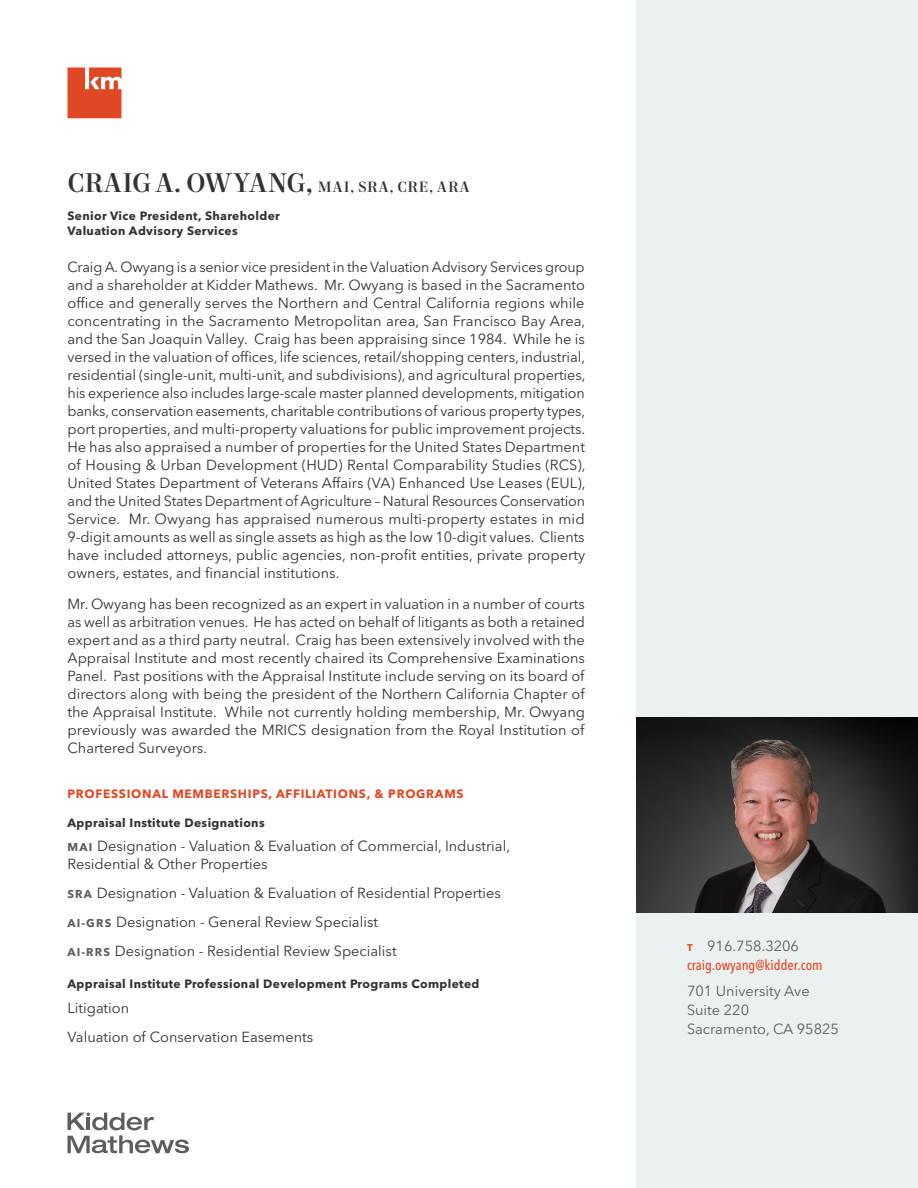
<style>
.page{position:relative;width:918px;height:1188px;background:#fff}
.page>*{position:absolute;margin:0;border:0;box-sizing:border-box;transform-origin:0 0}
.Resume_-_All_Caps_He{font:500 15px "Mort Modern 09";letter-spacing:.06em;color:#313234}
.Body_Copy_-_Charcoal{font:14.55px/18px "Avenir Next LT Pro";color:#313234;text-align:justify}
.Proposal_-_Bullets{font:14.55px/18px "Avenir Next LT Pro";color:#313234}
.Resume_-_Contact_Inf{font:14.55px/19px "Avenir Next LT Pro";color:#5e5d5d}
.Resume_-_Contact_Inf-2{font:500 condensed 14.25px "Avenir Next LT Pro";color:#e04825}
.Subhead_-_Level_2{font:700 12px/15px "Avenir Next LT Pro";letter-spacing:.03em;color:#313234}
.Subhead_-_Level_1{font:700 12px "Avenir Next LT Pro";letter-spacing:.06em;color:#e04825}
.s1{font-size:27px}
.s2{font-weight:700;font-size:11.25px;color:#5e5d5d}
.s3{font-weight:700;font-size:9.75px;color:#e04825}
</style>
<div class="page">
<div style="left:636px;top:0;width:282px;height:1188px;background:#ebf0f1"></div>
<img style="left:636px;top:718px;width:282px;height:195px">
<img style="left:648px;top:728px;width:267px;height:185px">
<svg style="left:67px;top:67px;width:54px;height:51px;background:#e45f41"></svg>
<svg style="left:68px;top:1113px;width:121px;height:40px"></svg>
<p class="Resume_-_All_Caps_He" style="left:68px;top:177px;width:404px"><span class="s1">CRAIG A. OWYANG,</span> MAI, SRA, CRE, ARA</p>
<p class="Subhead_-_Level_2" style="left:68px;top:208px;width:214px">Senior Vice President, Shareholder<br>Valuation Advisory Services</p>
<p class="Body_Copy_-_Charcoal" style="left:68px;top:258px;width:520px">Craig A. Owyang is a senior vice president in the Valuation Advisory Services group and a shareholder at Kidder Mathews. Mr. Owyang is based in the Sacramento office and generally serves the Northern and Central California regions while concentrating in the Sacramento Metropolitan area, San Francisco Bay Area, and the San Joaquin Valley. Craig has been appraising since 1984. While he is versed in the valuation of offices, life sciences, retail/shopping centers, industrial, residential (single-unit, multi-unit, and subdivisions), and agricultural properties, his experience also includes large-scale master planned developments, mitigation banks, conservation easements, charitable contributions of various property types, port properties, and multi-property valuations for public improvement projects.<br>He has also appraised a number of properties for the United States Department of Housing &amp; Urban Development (HUD) Rental Comparability Studies (RCS), United States Department of Veterans Affairs (VA) Enhanced Use Leases (EUL), and the United States Department of Agriculture – Natural Resources Conservation Service. Mr. Owyang has appraised numerous multi-property estates in mid 9-digit amounts as well as single assets as high as the low 10-digit values. Clients have included attorneys, public agencies, non-profit entities, private property owners, estates, and financial institutions.</p>
<p class="Body_Copy_-_Charcoal" style="left:68px;top:595px;width:519px">Mr. Owyang has been recognized as an expert in valuation in a number of courts as well as arbitration venues. He has acted on behalf of litigants as both a retained expert and as a third party neutral. Craig has been extensively involved with the Appraisal Institute and most recently chaired its Comprehensive Examinations Panel. Past positions with the Appraisal Institute include serving on its board of directors along with being the president of the Northern California Chapter of the Appraisal Institute. While not currently holding membership, Mr. Owyang previously was awarded the MRICS designation from the Royal Institution of Chartered Surveyors.</p>
<p class="Subhead_-_Level_1" style="left:68px;top:787px;width:398px">PROFESSIONAL MEMBERSHIPS, AFFILIATIONS, &amp; PROGRAMS</p>
<p class="Subhead_-_Level_2" style="left:68px;top:815px;width:199px">Appraisal Institute Designations</p>
<p class="Proposal_-_Bullets" style="left:68px;top:837px;width:444px"><span class="s2">MAI</span> Designation - Valuation &amp; Evaluation of Commercial, Industrial,<br>Residential &amp; Other Properties</p>
<p class="Proposal_-_Bullets" style="left:68px;top:884px;width:435px"><span class="s2">SRA</span> Designation - Valuation &amp; Evaluation of Residential Properties</p>
<p class="Proposal_-_Bullets" style="left:68px;top:913px;width:312px"><span class="s2">AI-GRS</span> Designation - General Review Specialist</p>
<p class="Proposal_-_Bullets" style="left:68px;top:942px;width:331px"><span class="s2">AI-RRS</span> Designation - Residential Review Specialist</p>
<p class="Subhead_-_Level_2" style="left:68px;top:977px;width:413px">Appraisal Institute Professional Development Programs Completed</p>
<p class="Proposal_-_Bullets" style="left:68px;top:999px;width:63px">Litigation</p>
<p class="Proposal_-_Bullets" style="left:68px;top:1028px;width:247px">Valuation of Conservation Easements</p>
<p class="Resume_-_Contact_Inf" style="left:687px;top:936px;width:114px"><span class="s3">T</span> 916.758.3206</p>
<p class="Resume_-_Contact_Inf-2" style="left:687px;top:956px;width:137px">craig.owyang@kidder.com</p>
<p class="Resume_-_Contact_Inf" style="left:687px;top:981px;width:154px">701 University Ave<br>Suite 220<br>Sacramento, CA 95825</p>
</div>
